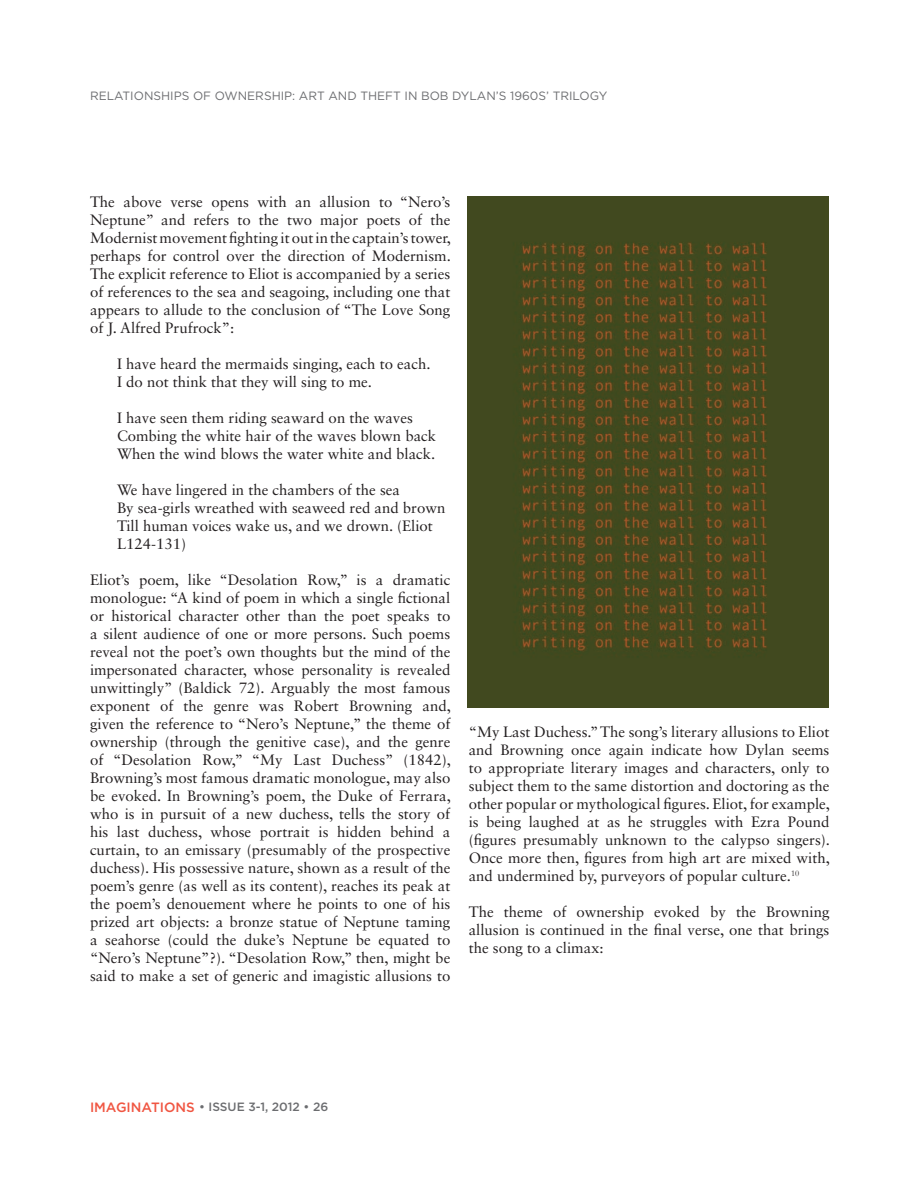
<style>
.page{position:relative;width:918px;height:1188px;background:#fff}
.page>*{position:absolute;margin:0;border:0;box-sizing:border-box;transform-origin:0 0}
.t1{font:15px/18px "Sabon LT Std";color:#231f20;text-align:justify}
.t2{font:12px "Gotham";color:#6c6d70}
.t3{font:500 12px "Gotham";color:#6c6d70}
.s1{font-size:13.5px;color:#f05642}
</style>
<div class="page">
<img style="left:468px;top:197px;width:361px;height:510px">
<p class="t2" style="left:90px;top:89px;width:519px">RELATIONSHIPS OF OWNERSHIP: ART AND THEFT IN BOB DYLAN’S 1960S’ TRILOGY</p>
<p class="t1" style="left:90px;top:193px;width:362px">The above verse opens with an allusion to “Nero’s Neptune” and refers to the two major poets of the Modernist movement fighting it out in the captain’s tower, perhaps for control over the direction of Modernism.<br>The explicit reference to Eliot is accompanied by a series of references to the sea and seagoing, including one that appears to allude to the conclusion of “The Love Song of J. Alfred Prufrock”:</p>
<p class="t1" style="left:117px;top:355px;width:315px">I have heard the mermaids singing, each to each.<br>I do not think that they will sing to me.</p>
<p class="t1" style="left:117px;top:409px;width:321px;text-align:left">I have seen them riding seaward on the waves<br>Combing the white hair of the waves blown back<br>When the wind blows the water white and black.</p>
<p class="t1" style="left:117px;top:481px;width:330px;text-align:left">We have lingered in the chambers of the sea<br>By sea-girls wreathed with seaweed red and brown Till human voices wake us, and we drown. (Eliot L124-131)</p>
<p class="t1" style="left:90px;top:571px;width:362px">Eliot’s poem, like “Desolation Row,” is a dramatic monologue: “A kind of poem in which a single fictional or historical character other than the poet speaks to a silent audience of one or more persons. Such poems reveal not the poet’s own thoughts but the mind of the impersonated character, whose personality is revealed unwittingly” (Baldick 72). Arguably the most famous exponent of the genre was Robert Browning and, given the reference to “Nero’s Neptune,” the theme of ownership (through the genitive case), and the genre of “Desolation Row,” “My Last Duchess” (1842), Browning’s most famous dramatic monologue, may also be evoked. In Browning’s poem, the Duke of Ferrara, who is in pursuit of a new duchess, tells the story of his last duchess, whose portrait is hidden behind a curtain, to an emissary (presumably of the prospective duchess). His possessive nature, shown as a result of the poem’s genre (as well as its content), reaches its peak at the poem’s denouement where he points to one of his prized art objects: a bronze statue of Neptune taming a seahorse (could the duke’s Neptune be equated to “Nero’s Neptune”?). “Desolation Row,” then, might be said to make a set of generic and imagistic allusions to</p>
<p class="t1" style="left:469px;top:723px;width:363px">“My Last Duchess.” The song’s literary allusions to Eliot and Browning once again indicate how Dylan seems to appropriate literary images and characters, only to subject them to the same distortion and doctoring as the other popular or mythological figures. Eliot, for example, is being laughed at as he struggles with Ezra Pound (figures presumably unknown to the calypso singers).<br>Once more then, figures from high art are mixed with, and undermined by, purveyors of popular culture.<sup>10</sup></p>
<p class="t1" style="left:469px;top:903px;width:362px">The theme of ownership evoked by the Browning allusion is continued in the final verse, one that brings the song to a climax:</p>
<p class="t3" style="left:90px;top:1100px;width:240px"><span class="s1">IMAGINATIONS</span> • ISSUE 3-1, 2012 • 26</p>
</div>
